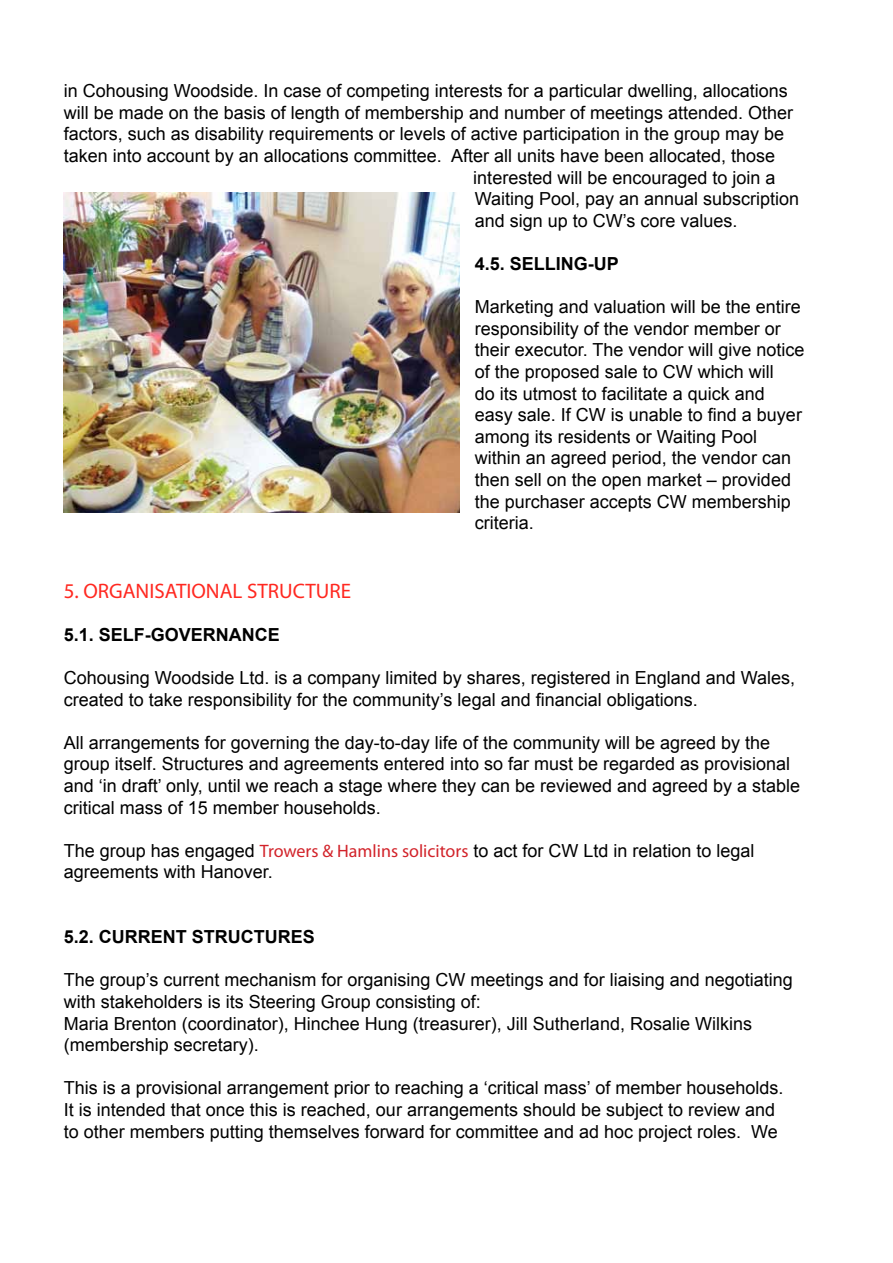
<style>
.page{position:relative;width:893px;height:1263px;background:#fff}
.page>*{position:absolute;margin:0;border:0;box-sizing:border-box;transform-origin:0 0}
.t1{font:21px "Myriad Pro";color:#ff2820}
.t2{font:18px/21.6px "Arial";color:#000}
.t3{font:700 18px "Arial";color:#000}
.s1{font-family:"Myriad Pro";color:#d2232a}
</style>
<div class="page">
<img style="left:64px;top:193px;width:395px;height:319px">
<p class="t2" style="left:64px;top:80px;width:725px">in Cohousing Woodside. In case of competing interests for a particular dwelling, allocations</p>
<p class="t2" style="left:64px;top:102px;width:731px">will be made on the basis of length of membership and number of meetings attended. Other</p>
<p class="t2" style="left:64px;top:123px;width:722px">factors, such as disability requirements or levels of active participation in the group may be</p>
<p class="t2" style="left:64px;top:145px;width:713px">taken into account by an allocations committee. After all units have been allocated, those</p>
<p class="t2" style="left:473px;top:167px;width:304px">interested will be encouraged to join a</p>
<p class="t2" style="left:475px;top:188px;width:326px">Waiting Pool, pay an annual subscription</p>
<p class="t2" style="left:475px;top:210px;width:264px">and sign up to CW’s core values.</p>
<p class="t3" style="left:475px;top:252px;width:58px">4.5. SELLIN</p>
<p class="t3" style="left:574px;top:252px;width:33px">G-UP</p>
<p class="t2" style="left:475px;top:296px;width:331px">Marketing and valuation will be the entire responsibility of the vendor member or their executor. The vendor will give notice of the proposed sale to CW which will<br>do its utmost to facilitate a quick and easy sale. If CW is unable to find a buyer among its residents or Waiting Pool within an agreed period, the vendor can then sell on the open market – provided the purchaser accepts CW membership criteria.</p>
<p class="t1" style="left:64px;top:577px;width:289px">5. ORGANISATIONAL STRUCTURE</p>
<p class="t3" style="left:64px;top:623px;width:141px">5.1. SELF-GOVERNANCE</p>
<p class="t2" style="left:64px;top:667px;width:733px">Cohousing Woodside Ltd. is a company limited by shares, registered in England and Wales, created to take responsibility for the community’s legal and financial obligations.</p>
<p class="t2" style="left:64px;top:732px;width:738px">All arrangements for governing the day-to-day life of the community will be agreed by the group itself. Structures and agreements entered into so far must be regarded as provisional and ‘in draft’ only, until we reach a stage where they can be reviewed and agreed by a stable critical mass of 15 member households.</p>
<p class="t2" style="left:64px;top:840px;width:692px">The group has engaged <span class="s1">Trowers &amp; Hamlins solicitors</span> to act for CW Ltd in relation to legal agreements with Hanover.</p>
<p class="t3" style="left:64px;top:925px;width:62px">5.2. CURRENT</p>
<p class="t3" style="left:192px;top:925px;width:14px">STRUCTURES</p>
<p class="t2" style="left:64px;top:969px;width:730px">The group’s current mechanism for organising CW meetings and for liaising and negotiating with stakeholders is its Steering Group consisting of:<br>Maria Brenton (coordinator), Hinchee Hung (treasurer), Jill Sutherland, Rosalie Wilkins (membership secretary).</p>
<p class="t2" style="left:64px;top:1077px;width:721px">This is a provisional arrangement prior to reaching a ‘critical mass’ of member households.<br>It is intended that once this is reached, our arrangements should be subject to review and to other members putting themselves forward for committee and ad hoc project roles. We</p>
</div>
